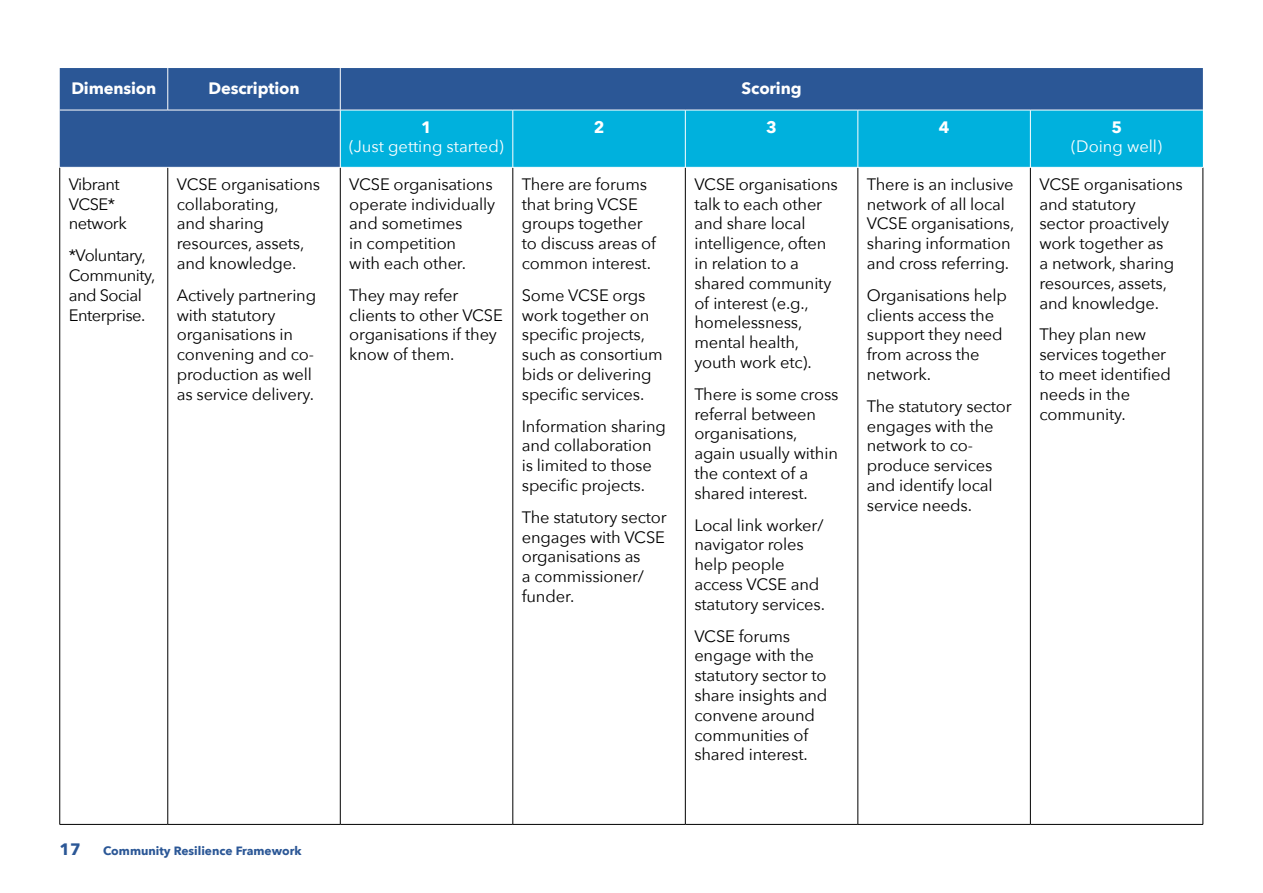
<style>
.page{position:relative;width:1263px;height:893px;background:#fff}
.page>*{position:absolute;margin:0;border:0;box-sizing:border-box;transform-origin:0 0}
.t1{font:16.5px/19.8px "Avenir Next";letter-spacing:-.01em;color:#000}
.t2{font:16.5px/19.8px "Avenir Next";letter-spacing:-.03em;color:#000}
.t3{font:700 16.5px "Avenir Next";letter-spacing:-.01em;color:#fff}
.t4{font:16.5px "Avenir Next";color:#fff}
.t5{font:700 16.5px "Avenir Next";color:#2b5796}
.t6{font:700 12px "Avenir Next";color:#2b5796}
</style>
<div class="page">
<div style="left:60px;top:68px;width:1143px;height:99px;background:#2b5796"></div>
<div style="left:341px;top:111px;width:862px;height:56px;background:#00b1dd"></div>
<hr style="left:59px;top:168px;width:1px;height:656px;background:#000">
<hr style="left:167px;top:168px;width:1px;height:656px;background:#000">
<hr style="left:340px;top:168px;width:1px;height:656px;background:#000">
<hr style="left:512px;top:168px;width:1px;height:656px;background:#000">
<hr style="left:685px;top:168px;width:1px;height:656px;background:#000">
<hr style="left:857px;top:168px;width:1px;height:656px;background:#000">
<hr style="left:1030px;top:168px;width:1px;height:656px;background:#000">
<hr style="left:1202px;top:168px;width:1px;height:656px;background:#000">
<hr style="left:60px;top:824px;width:108px;height:1px;background:#000">
<hr style="left:168px;top:824px;width:172px;height:1px;background:#000">
<hr style="left:340px;top:824px;width:173px;height:1px;background:#000">
<hr style="left:513px;top:824px;width:172px;height:1px;background:#000">
<hr style="left:685px;top:824px;width:173px;height:1px;background:#000">
<hr style="left:858px;top:824px;width:172px;height:1px;background:#000">
<hr style="left:1030px;top:824px;width:173px;height:1px;background:#000">
<hr style="left:167px;top:68px;width:1px;height:42px;background:#fff">
<hr style="left:340px;top:68px;width:1px;height:42px;background:#fff">
<hr style="left:60px;top:110px;width:108px;height:1px;background:#fff">
<hr style="left:168px;top:110px;width:172px;height:1px;background:#fff">
<hr style="left:340px;top:110px;width:173px;height:1px;background:#fff">
<hr style="left:340px;top:110px;width:1px;height:57px;background:#fff">
<hr style="left:513px;top:110px;width:172px;height:1px;background:#fff">
<hr style="left:512px;top:110px;width:1px;height:57px;background:#fff">
<hr style="left:685px;top:110px;width:173px;height:1px;background:#fff">
<hr style="left:685px;top:110px;width:1px;height:57px;background:#fff">
<hr style="left:858px;top:110px;width:172px;height:1px;background:#fff">
<hr style="left:857px;top:110px;width:1px;height:57px;background:#fff">
<hr style="left:1030px;top:110px;width:173px;height:1px;background:#fff">
<hr style="left:1030px;top:110px;width:1px;height:57px;background:#fff">
<p class="t3" style="left:71px;top:74px;width:86px">Dimension</p>
<p class="t3" style="left:209px;top:74px;width:92px">Description</p>
<p class="t3" style="left:742px;top:74px;width:61px">Scoring</p>
<p class="t3" style="left:421px;top:112px;width:12px">1</p>
<p class="t4" style="left:349px;top:133px;width:156px">(Just getting started)</p>
<p class="t3" style="left:594px;top:112px;width:12px">2</p>
<p class="t3" style="left:766px;top:112px;width:12px">3</p>
<p class="t3" style="left:939px;top:112px;width:12px">4</p>
<p class="t3" style="left:1111px;top:112px;width:12px">5</p>
<p class="t4" style="left:1071px;top:133px;width:92px">(Doing well)</p>
<p class="t2" style="left:69px;top:173px;width:60px">Vibrant<br>VCSE* network</p>
<p class="t2" style="left:69px;top:245px;width:88px">*Voluntary,<br>Community, and Social<br>Enterprise.</p>
<p class="t1" style="left:177px;top:173px;width:145px">VCSE organisations collaborating,<br>and sharing resources, assets, and knowledge.</p>
<p class="t1" style="left:177px;top:284px;width:141px">Actively partnering with statutory organisations in convening and co&shy;production as well as service delivery.</p>
<p class="t1" style="left:349px;top:173px;width:147px">VCSE organisations operate individually and sometimes<br>in competition<br>with each other.</p>
<p class="t1" style="left:349px;top:284px;width:155px">They may refer clients to other VCSE organisations if they know of them.</p>
<p class="t1" style="left:522px;top:173px;width:136px">There are forums that bring VCSE groups together to discuss areas of common interest.</p>
<p class="t1" style="left:522px;top:284px;width:142px">Some VCSE orgs work together on specific projects, such as consortium bids or delivering specific services.</p>
<p class="t1" style="left:522px;top:415px;width:145px">Information sharing and collaboration is limited to those specific projects.</p>
<p class="t1" style="left:522px;top:506px;width:146px">The statutory sector engages with VCSE organisations as<br>a commissioner/ funder.</p>
<p class="t1" style="left:694px;top:173px;width:145px">VCSE organisations talk to each other and share local intelligence, often in relation to a shared community of interest (e.g., homelessness, mental health, youth work etc).</p>
<p class="t1" style="left:694px;top:383px;width:146px">There is some cross referral between organisations, again usually within the context of a shared interest.</p>
<p class="t1" style="left:694px;top:514px;width:132px">Local link worker/ navigator roles help people access VCSE and statutory services.</p>
<p class="t1" style="left:694px;top:625px;width:134px">VCSE forums engage with the statutory sector to share insights and convene around communities of shared interest.</p>
<p class="t1" style="left:867px;top:173px;width:149px">There is an inclusive network of all local<br>VCSE organisations, sharing information and cross referring.</p>
<p class="t1" style="left:867px;top:284px;width:141px">Organisations help clients access the support they need from across the network.</p>
<p class="t1" style="left:867px;top:395px;width:146px">The statutory sector engages with the network to co&shy;produce services and identify local service needs.</p>
<p class="t1" style="left:1039px;top:173px;width:145px">VCSE organisations and statutory sector proactively work together as<br>a network, sharing resources, assets, and knowledge.</p>
<p class="t1" style="left:1039px;top:324px;width:133px">They plan new services together to meet identified needs in the community.</p>
<p class="t5" style="left:60px;top:835px;width:23px">17</p>
<p class="t6" style="left:103px;top:840px;width:200px">Community Resilience Framework</p>
</div>
